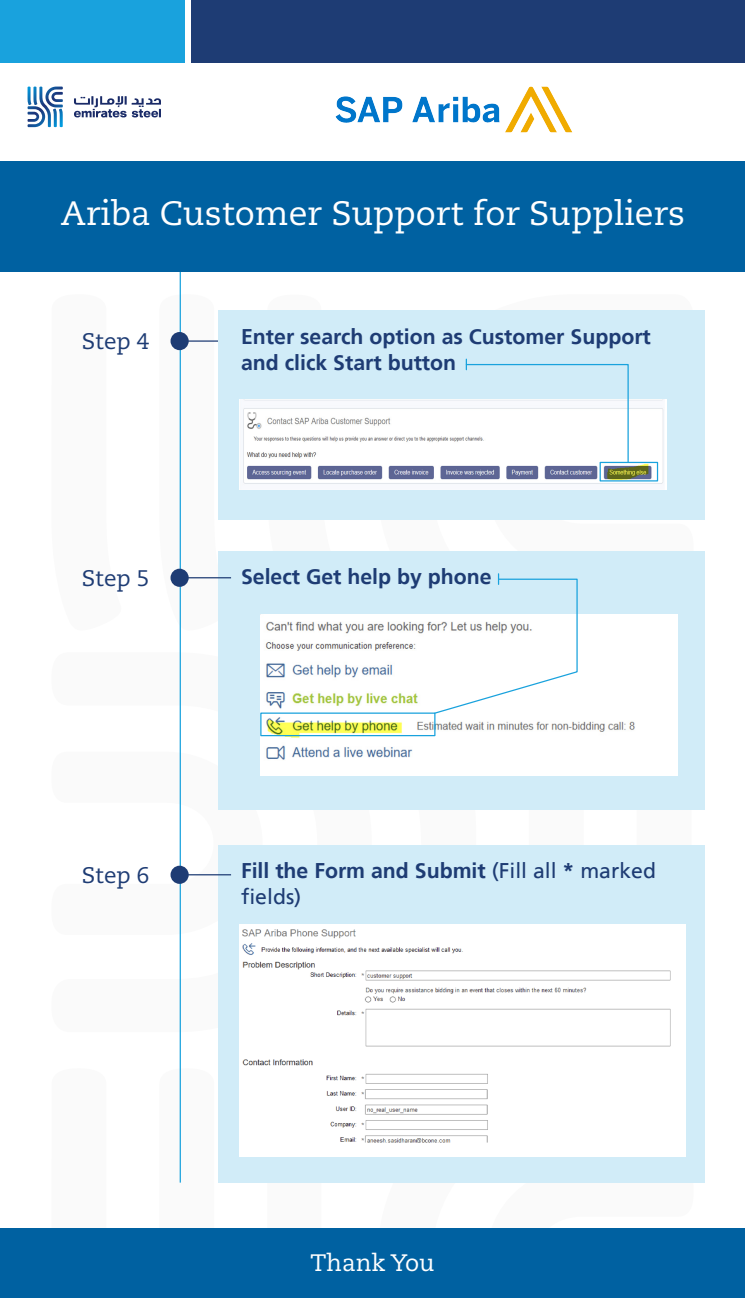
<style>
.page{position:relative;width:745px;height:1298px;background:#fff}
.page>*{position:absolute;margin:0;border:0;box-sizing:border-box;transform-origin:0 0}
.t1{font:33.75px "Caecilia LT Std";color:#fff}
.t2{font:23.75px "Caecilia LT Std";color:#fff}
.t3{font:22.5px "Caecilia LT Std";color:#1e3c74}
.t4{font:700 21.25px/25.5px "Frutiger LT Arabic 65";color:#1e3c74}
.t5{font:21.25px "Frutiger LT Arabic 55 Roman";color:#1e3c74}
.s1{font-family:"Frutiger LT Arabic 55 Roman";font-weight:400}
</style>
<div class="page">
<svg style="left:170px;top:332px;width:48px;height:255px"></svg>
<svg style="left:486px;top:1182px;width:207px;height:1px"></svg>
<hr style="left:179px;top:263px;width:2px;height:919px;background:#19a2dd">
<div style="left:0;top:161px;width:744px;height:111px;background:#0061a1"></div>
<div style="left:0;top:1227px;width:744px;height:70px;background:#0061a1"></div>
<img style="left:336px;top:87px;width:236px;height:45px">
<svg style="left:28px;top:87px;width:35px;height:40px"></svg>
<svg style="left:74px;top:96px;width:87px;height:21px"></svg>
<div style="left:0;top:0;width:185px;height:63px;background:#19a2dd"></div>
<div style="left:191px;top:0;width:553px;height:63px;background:#1e3c74"></div>
<div style="left:170px;top:332px;width:18px;height:18px;background:#1e3c74;border-radius:50%"></div>
<hr style="left:179px;top:340px;width:52px;height:1px;background:#1e3c74">
<div style="left:218px;top:551px;width:486px;height:258px;background:#d1ecf8"></div>
<div style="left:218px;top:310px;width:486px;height:210px;background:#d1ecf8"></div>
<img style="left:239px;top:400px;width:194px;height:89px">
<img style="left:260px;top:615px;width:173px;height:160px">
<div style="left:170px;top:568px;width:18px;height:18px;background:#1e3c74;border-radius:50%"></div>
<hr style="left:179px;top:577px;width:52px;height:1px;background:#1e3c74">
<div style="left:260px;top:712px;width:175px;height:24px;border:1px solid #19a2dd"></div>
<svg style="left:433px;top:359px;width:260px;height:451px"></svg>
<div style="left:218px;top:845px;width:486px;height:337px;background:#d1ecf8"></div>
<div style="left:170px;top:865px;width:18px;height:18px;background:#1e3c74;border-radius:50%"></div>
<hr style="left:179px;top:874px;width:52px;height:1px;background:#1e3c74">
<img style="left:239px;top:924px;width:446px;height:232px">
<h1 class="t1" style="left:61px;top:194px;width:625px">Ariba Customer Support for Suppliers</h1>
<p class="t3" style="left:82px;top:328px;width:69px">Step 4</p>
<p class="t4" style="left:241px;top:323px;width:411px">Enter search option as Customer Support and click Start button</p>
<p class="t3" style="left:82px;top:565px;width:69px">Step 5</p>
<p class="t4" style="left:241px;top:563px;width:252px">Select Get help by phone</p>
<p class="t3" style="left:82px;top:861px;width:69px">Step 6</p>
<p class="t4" style="left:241px;top:857px;width:416px">Fill the Form and Submit <span class="s1">(Fill all</span> * <span class="s1">marked</span></p>
<p class="t5" style="left:241px;top:879px;width:62px">fields)</p>
<p class="t2" style="left:310px;top:1248px;width:126px">Thank You</p>
</div>
